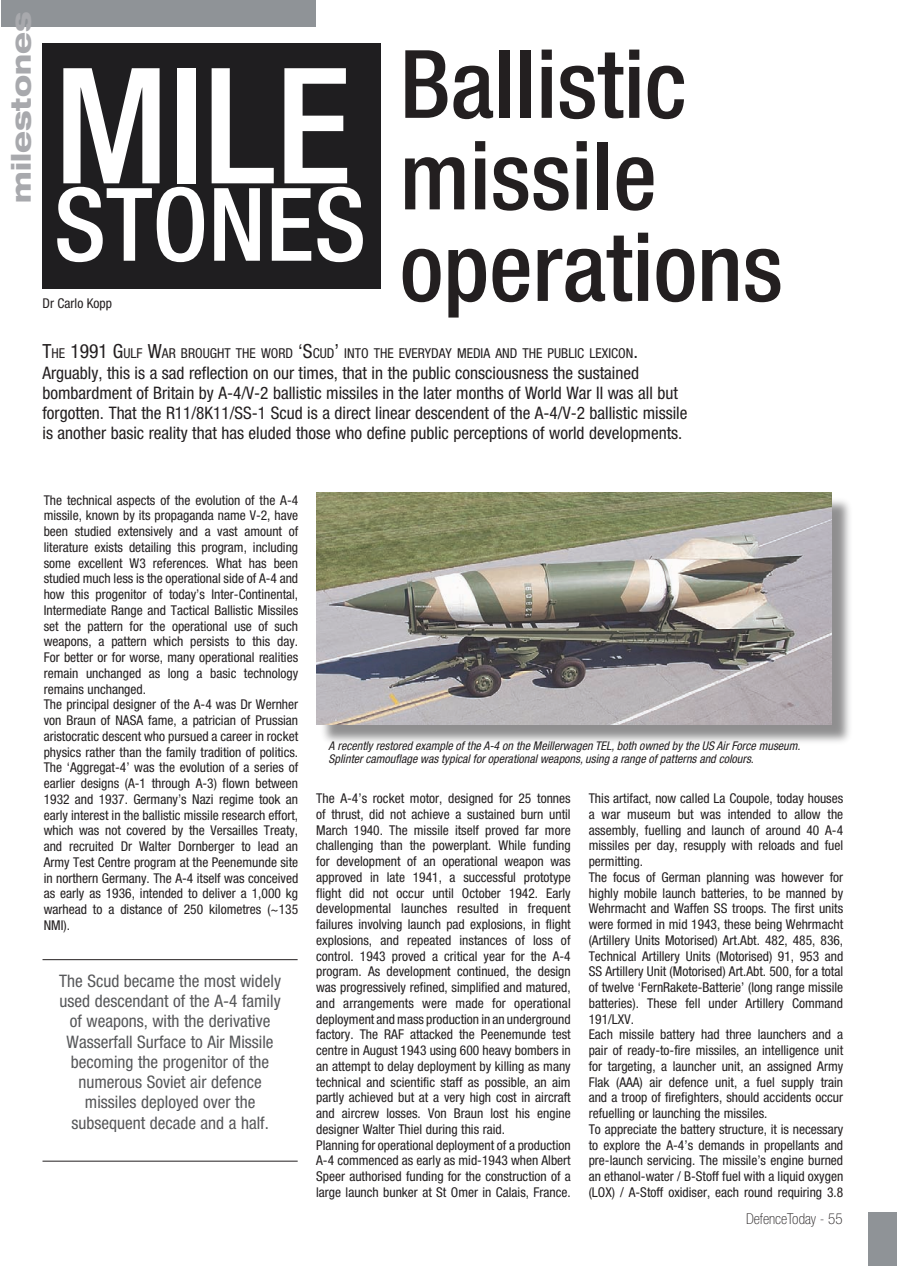
<style>
.page{position:relative;width:897px;height:1266px;background:#fff}
.page>*{position:absolute;margin:0;border:0;box-sizing:border-box;transform-origin:0 0}
.t1{font:500 condensed 161.1px "Helvetica Neue";color:#fff}
.t2{font:500 condensed 101.55px "Helvetica Neue";color:#fff}
.t3{font:500 condensed 94.5px/91.5px "Helvetica Neue";color:#231f20}
.t4{font:800 expanded 27px "Helvetica Neue";color:#a8a9ad}
.t5{font:condensed 17.25px/20.2px "Helvetica Neue";color:#231f20}
.t6{font:condensed 17.25px/20.2px "Helvetica Neue";color:#57585a;text-align:center}
.t7{font:100 condensed 15px "Helvetica Neue";color:#231f20}
.t8{font:condensed 13.65px "Helvetica Neue";color:#231f20}
.t9{font:condensed 13.5px/15.8px "Helvetica Neue";color:#231f20}
.t10{font:italic condensed 12px/13.5px "Helvetica Neue";color:#231f20}
.s1{font-size:19.5px}
</style>
<div class="page">
<div style="left:1px;top:0;width:314px;height:27px;background:#8f9397"></div>
<div style="left:43px;top:44px;width:338px;height:245px;background:#1f1e20"></div>
<div style="left:320px;top:496px;width:533px;height:251px;background:#1f1e20;opacity:.5"></div>
<img style="left:316px;top:492px;width:515px;height:232px">
<hr style="left:43px;top:959px;width:255px;height:1px;background:#231f20">
<hr style="left:43px;top:1160px;width:255px;height:1px;background:#231f20">
<div style="left:869px;top:1212px;width:28px;height:53px;background:#8f9397"></div>
<h3 class="t4" style="left:4px;top:203px;width:192px;rotate:-90deg">milestones</h3>
<h3 class="t3" style="left:400px;top:37px;width:385px">Ballistic missile operations</h3>
<p class="t8" style="left:43px;top:345px;width:597px"><span class="s1">T</span>he <span class="s1">1991 G</span>ulf <span class="s1">W</span>ar brought the word <span class="s1">‘S</span>cud<span class="s1">’</span> into the everyday media and the public lexicon<span class="s1">.</span></p>
<p class="t5" style="left:43px;top:362px;width:646px">Arguably, this is a sad reflection on our times, that in the public consciousness the sustained bombardment of Britain by A-4/V-2 ballistic missiles in the later months of World War II was all but forgotten. That the R11/8K11/SS-1 Scud is a direct linear descendent of the A-4/V-2 ballistic missile is another basic reality that has eluded those who define public perceptions of world developments.</p>
<h1 class="t1" style="left:54px;top:30px;width:299px">MILE</h1>
<h2 class="t2" style="left:54px;top:164px;width:314px">STONES</h2>
<p class="t9" style="left:43px;top:295px;width:71px">Dr Carlo Kopp</p>
<p class="t9" style="left:44px;top:492px;width:256px">The technical aspects of the evolution of the A-4 missile, known by its propaganda name V-2, have been studied extensively and a vast amount of literature exists detailing this program, including some excellent W3 references. What has been studied much less is the operational side of A-4 and how this progenitor of today’s Inter-Continental, Intermediate Range and Tactical Ballistic Missiles set the pattern for the operational use of such weapons, a pattern which persists to this day.<br>For better or for worse, many operational realities remain unchanged as long a basic technology remains unchanged.<br>The principal designer of the A-4 was Dr Wernher von Braun of NASA fame, a patrician of Prussian aristocratic descent who pursued a career in rocket physics rather than the family tradition of politics.<br>The ‘Aggregat-4’ was the evolution of a series of earlier designs (A-1 through A-3) flown between 1932 and 1937. Germany’s Nazi regime took an early interest in the ballistic missile research effort, which was not covered by the Versailles Treaty, and recruited Dr Walter Dornberger to lead an Army Test Centre program at the Peenemunde site in northern Germany. The A-4 itself was conceived as early as 1936, intended to deliver a 1,000 kg warhead to a distance of 250 kilometres (~135<br>NMI).</p>
<p class="t6" style="left:59px;top:970px;width:223px">The Scud became the most widely used descendant of the A-4 family of weapons, with the derivative<br>Wasserfall Surface to Air Missile becoming the progenitor of the numerous Soviet air defence missiles deployed over the subsequent decade and a half.</p>
<p class="t10" style="left:329px;top:738px;width:473px">A recently restored example of the A-4 on the Meillerwagen TEL, both owned by the US Air Force museum.<br>Splinter camouflage was typical for operational weapons, using a range of patterns and colours.</p>
<p class="t9" style="left:316px;top:790px;width:256px">The A-4’s rocket motor, designed for 25 tonnes of thrust, did not achieve a sustained burn until March 1940. The missile itself proved far more challenging than the powerplant. While funding for development of an operational weapon was approved in late 1941, a successful prototype flight did not occur until October 1942. Early developmental launches resulted in frequent failures involving launch pad explosions, in flight explosions, and repeated instances of loss of control. 1943 proved a critical year for the A-4 program. As development continued, the design was progressively refined, simplified and matured, and arrangements were made for operational deployment and mass production in an underground factory. The RAF attacked the Peenemunde test centre in August 1943 using 600 heavy bombers in an attempt to delay deployment by killing as many technical and scientific staff as possible, an aim partly achieved but at a very high cost in aircraft and aircrew losses. Von Braun lost his engine designer Walter Thiel during this raid.<br>Planning for operational deployment of a production A-4 commenced as early as mid-1943 when Albert Speer authorised funding for the construction of a large launch bunker at St Omer in Calais, France.</p>
<p class="t9" style="left:589px;top:790px;width:256px">This artifact, now called La Coupole, today houses a war museum but was intended to allow the assembly, fuelling and launch of around 40 A-4 missiles per day, resupply with reloads and fuel permitting.<br>The focus of German planning was however for highly mobile launch batteries, to be manned by Wehrmacht and Waffen SS troops. The first units were formed in mid 1943, these being Wehrmacht (Artillery Units Motorised) Art.Abt. 482, 485, 836, Technical Artillery Units (Motorised) 91, 953 and SS Artillery Unit (Motorised) Art.Abt. 500, for a total of twelve ‘FernRakete-Batterie’ (long range missile batteries). These fell under Artillery Command 191/LXV.<br>Each missile battery had three launchers and a pair of ready-to-fire missiles, an intelligence unit for targeting, a launcher unit, an assigned Army Flak (AAA) air defence unit, a fuel supply train and a troop of firefighters, should accidents occur refuelling or launching the missiles.<br>To appreciate the battery structure, it is necessary to explore the A-4’s demands in propellants and pre-launch servicing. The missile’s engine burned an ethanol-water / B-Stoff fuel with a liquid oxygen (LOX) / A-Stoff oxidiser, each round requiring 3.8</p>
<p class="t7" style="left:746px;top:1210px;width:98px">DefenceToday - 55</p>
</div>
